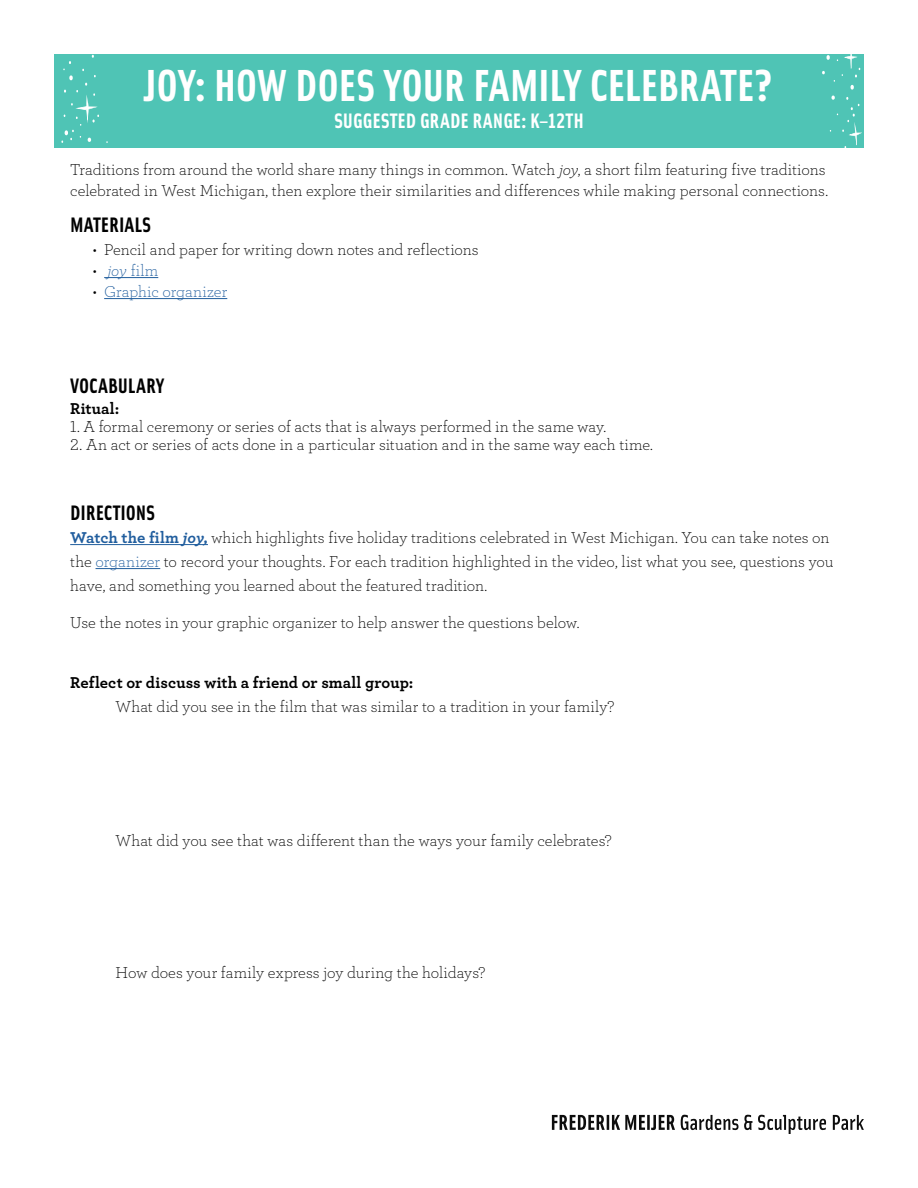
<style>
.page{position:relative;width:918px;height:1188px;background:#fff}
.page>*{position:absolute;margin:0;border:0;box-sizing:border-box;transform-origin:0 0}
.t1{font:45px "Solex Bold Lining";letter-spacing:-.01em;color:#fff}
.t2{font:21px "Solex Bold Lining";color:#000}
.t3{font:21px "Solex Bold Lining";letter-spacing:-.005em;color:#fff}
.t4{font:16.5px/24px "Archer Light LF";color:#000}
.t5{font:300 16.5px "Archer";color:#000}
.t6{font:16.5px "Archer Bold LF";letter-spacing:.005em;color:#000}
.t7{font:300 16.5px "Archer";letter-spacing:.005em;color:#215e9e}
.s1{font-family:"Archer Light LF Italic"}
.s2{color:#000}
.s3{font-style:italic}
.s4{font-family:"Archer";font-weight:700;color:#215e9e}
.s5{font-family:"Archer";font-weight:700;font-style:italic;color:#215e9e}
.s6{color:#215e9e}
</style>
<div class="page">
<div style="left:54px;top:54px;width:810px;height:94px;background:#4fc4b5"></div>
<svg style="left:822px;top:54px;width:39px;height:36px"></svg>
<svg style="left:830px;top:96px;width:32px;height:52px"></svg>
<svg style="left:61px;top:55px;width:38px;height:88px"></svg>
<hr style="left:104px;top:277px;width:54px;height:1px;background:#215e9e">
<hr style="left:104px;top:298px;width:123px;height:1px;background:#215e9e">
<hr style="left:70px;top:544px;width:138px;height:1px;background:#215e9e">
<hr style="left:96px;top:568px;width:64px;height:1px;background:#215e9e">
<svg style="left:552px;top:1115px;width:312px;height:19px"></svg>
<h1 class="t1" style="left:145px;top:56px;width:630px">JOY: HOW DOES YOUR FAMILY CELEBRATE?</h1>
<p class="t3" style="left:334px;top:107px;width:251px">SUGGESTED GRADE RANGE: K–12TH</p>
<p class="t4" style="left:70px;top:159px;width:759px;line-height:21px">Traditions from around the world share many things in common. Watch <span class="s1">joy</span>, a short film featuring five traditions celebrated in West Michigan, then explore their similarities and differences while making personal connections.</p>
<p class="t2" style="left:70px;top:211px;width:83px">MATERIALS</p>
<p class="t5" style="left:93px;top:239px;width:387px">• Pencil and paper for writing down notes and reflections</p>
<p class="t7" style="left:93px;top:260px;width:67px"><span class="s2">•</span> <span class="s3">joy</span> film</p>
<p class="t7" style="left:93px;top:281px;width:136px"><span class="s2">•</span> Graphic organizer</p>
<p class="t2" style="left:70px;top:372px;width:96px">VOCABULARY</p>
<p class="t6" style="left:70px;top:398px;width:51px">Ritual:</p>
<p class="t4" style="left:70px;top:414px;width:537px">1. A formal ceremony or series of acts that is always performed in the same way.</p>
<p class="t4" style="left:70px;top:432px;width:584px">2. An act or series of acts done in a particular situation and in the same way each time.</p>
<p class="t2" style="left:70px;top:499px;width:87px">DIRECTIONS</p>
<p class="t4" style="left:70px;top:525px;width:765px"><span class="s4">Watch the film</span> <span class="s5">joy,</span> which highlights five holiday traditions celebrated in West Michigan. You can take notes on the <span class="s6">organizer</span> to record your thoughts. For each tradition highlighted in the video, list what you see, questions you have, and something you learned about the featured tradition.</p>
<p class="t4" style="left:70px;top:611px;width:511px">Use the notes in your graphic organizer to help answer the questions below.</p>
<p class="t6" style="left:70px;top:673px;width:345px">Reflect or discuss with a friend or small group:</p>
<p class="t4" style="left:116px;top:695px;width:500px">What did you see in the film that was similar to a tradition in your family?</p>
<p class="t5" style="left:116px;top:830px;width:498px">What did you see that was different than the ways your family celebrates?</p>
<p class="t5" style="left:116px;top:962px;width:371px">How does your family express joy during the holidays?</p>
</div>
